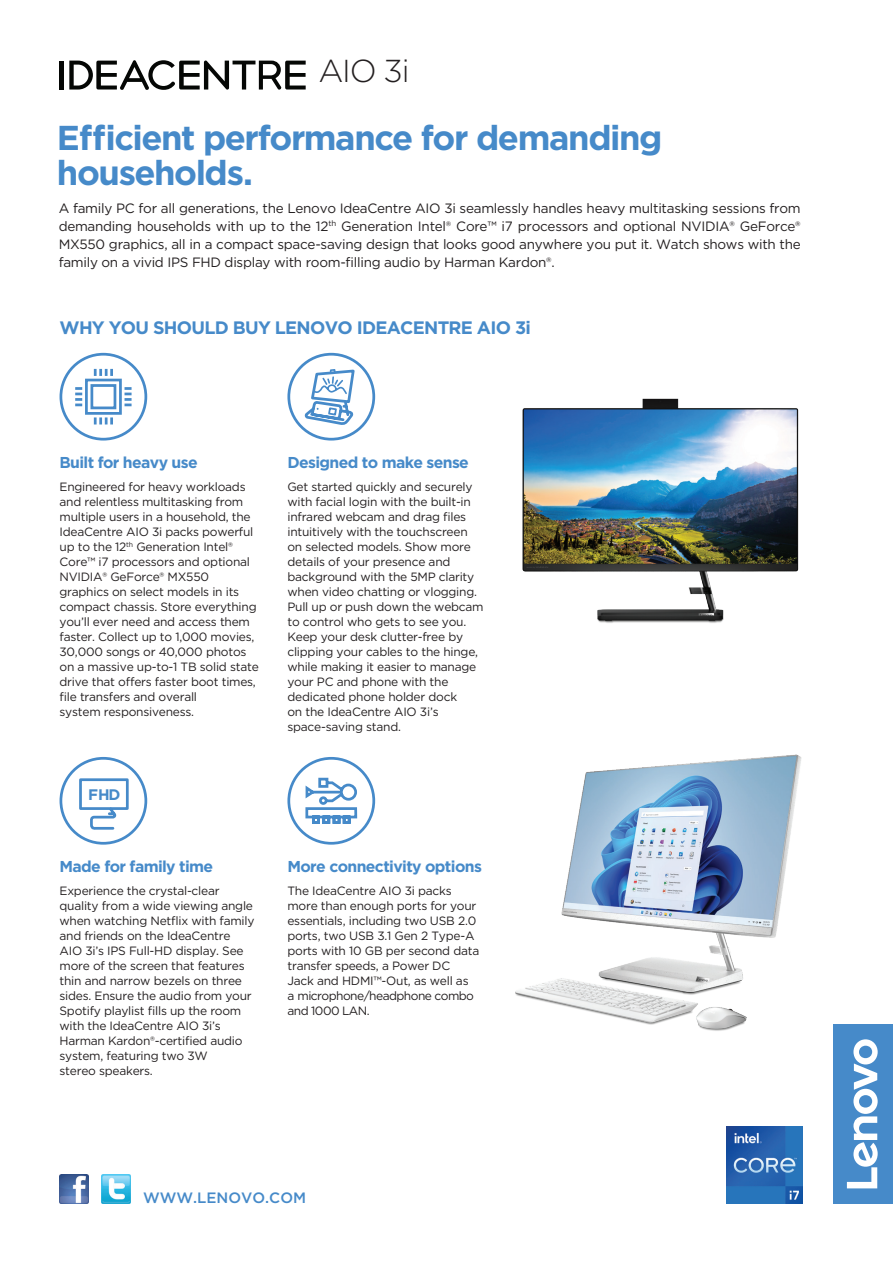
<style>
.page{position:relative;width:893px;height:1263px;background:#fff}
.page>*{position:absolute;margin:0;border:0;box-sizing:border-box;transform-origin:0 0}
.t1{font:700 34.5px/34.5px "Gotham";letter-spacing:-.04em;color:#468ac9}
.t2{font:300 31.65px "Gotham";color:#231f20}
.t3{font:700 18px "Gotham";letter-spacing:-.04em;color:#468ac9}
.t4{font:700 15.75px "Gotham";letter-spacing:-.04em;color:#468ac9}
.t5{font:700 15.3px "Gotham";color:#468ac9}
.t6{font:500 15px "Gotham";color:#468ac9}
.t7{font:13.5px/18px "Gotham";letter-spacing:-.02em;color:#231f20;text-align:justify}
.t8{font:12px/15px "Gotham";letter-spacing:-.02em;color:#231f20}
</style>
<div class="page">
<img style="left:102px;top:1175px;width:28px;height:28px">
<img style="left:60px;top:1175px;width:28px;height:28px">
<img style="left:522px;top:398px;width:277px;height:225px">
<img style="left:515px;top:754px;width:287px;height:277px">
<div style="left:834px;top:1024px;width:59px;height:179px;background:#468ac9"></div>
<svg style="left:847px;top:1039px;width:31px;height:149px"></svg>
<img style="left:726px;top:1127px;width:77px;height:76px">
<div style="left:60px;top:353px;width:87px;height:87px;border:3px solid #468ac9;border-radius:50%"></div>
<svg style="left:72px;top:366px;width:62px;height:61px"></svg>
<div style="left:60px;top:757px;width:87px;height:88px;border:3px solid #468ac9;border-radius:50%"></div>
<svg style="left:79px;top:778px;width:50px;height:52px"></svg>
<svg style="left:287px;top:757px;width:89px;height:88px"></svg>
<div style="left:287px;top:353px;width:88px;height:87px;border:3px solid #468ac9;border-radius:50%"></div>
<svg style="left:304px;top:369px;width:51px;height:56px"></svg>
<hr style="left:60px;top:61px;width:4px;height:29px;background:#050705">
<svg style="left:69px;top:60px;width:237px;height:30px"></svg>
<h2 class="t2" style="left:318px;top:51px;width:93px">AIO 3i</h2>
<h1 class="t1" style="left:57px;top:120px;width:607px">Efficient performance for demanding households.</h1>
<p class="t7" style="left:59px;top:199px;width:744px">A family PC for all generations, the Lenovo IdeaCentre AIO 3i seamlessly handles heavy multitasking sessions from demanding households with up to the 12<sup>th</sup> Generation Intel® Core™ i7 processors and optional NVIDIA® GeForce® MX550 graphics, all in a compact space-saving design that looks good anywhere you put it. Watch shows with the family on a vivid IPS FHD display with room-filling audio by Harman Kardon®.</p>
<h3 class="t3" style="left:60px;top:316px;width:473px">WHY YOU SHOULD BUY LENOVO IDEACENTRE AIO 3i</h3>
<h3 class="t4" style="left:60px;top:452px;width:140px">Built for heavy use</h3>
<p class="t8" style="left:60px;top:479px;width:201px">Engineered for heavy workloads and relentless multitasking from multiple users in a household, the<br>IdeaCentre AIO 3i packs powerful up to the 12<sup>th</sup> Generation Intel®<br>Core™ i7 processors and optional<br>NVIDIA® GeForce® MX550 graphics on select models in its compact chassis. Store everything you’ll ever need and access them faster. Collect up to 1,000 movies,<br>30,000 songs or 40,000 photos on a massive up-to-1 TB solid state drive that offers faster boot times, file transfers and overall<br>system responsiveness.</p>
<p class="t5" style="left:88px;top:784px;width:34px">FHD</p>
<h3 class="t4" style="left:60px;top:856px;width:155px">Made for family time</h3>
<p class="t8" style="left:60px;top:883px;width:196px">Experience the crystal-clear quality from a wide viewing angle when watching Netflix with family and friends on the IdeaCentre<br>AIO 3i’s IPS Full-HD display. See more of the screen that features thin and narrow bezels on three sides. Ensure the audio from your<br>Spotify playlist fills up the room with the IdeaCentre AIO 3i’s<br>Harman Kardon®-certified audio system, featuring two 3W<br>stereo speakers.</p>
<h3 class="t4" style="left:287px;top:452px;width:183px">Designed to make sense</h3>
<p class="t8" style="left:287px;top:479px;width:198px">Get started quickly and securely with facial login with the built-in infrared webcam and drag files intuitively with the touchscreen on selected models. Show more details of your presence and background with the 5MP clarity when video chatting or vlogging.<br>Pull up or push down the webcam to control who gets to see you.<br>Keep your desk clutter-free by clipping your cables to the hinge, while making it easier to manage your PC and phone with the dedicated phone holder dock<br>on the IdeaCentre AIO 3i’s space-saving stand.</p>
<h3 class="t4" style="left:287px;top:856px;width:196px">More connectivity options</h3>
<p class="t8" style="left:287px;top:883px;width:193px">The IdeaCentre AIO 3i packs more than enough ports for your essentials, including two USB 2.0 ports, two USB 3.1 Gen 2 Type-A ports with 10 GB per second data transfer speeds, a Power DC<br>Jack and HDMI™-Out, as well as<br>a microphone/headphone combo and 1000 LAN.</p>
<p class="t6" style="left:143px;top:1188px;width:165px">WWW.LENOVO.COM</p>
</div>
